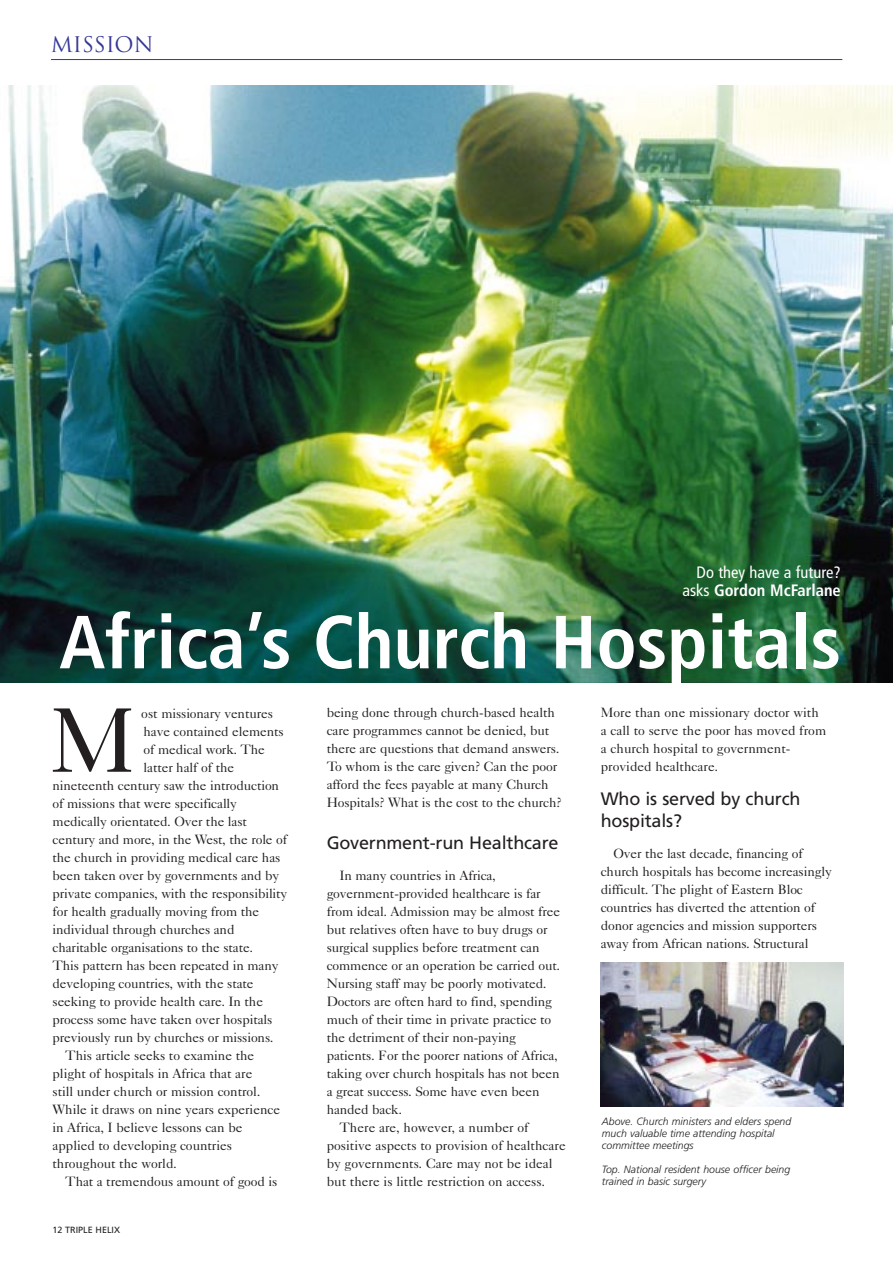
<style>
.page{position:relative;width:893px;height:1262px;background:#fff}
.page>*{position:absolute;margin:0;border:0;box-sizing:border-box;transform-origin:0 0}
.t1{font:91.65px "Caslon Five Forty";color:#231f20}
.t2{font:700 condensed 75px "Frutiger";color:#fff}
.t3{font:21px "Trajan";color:#343896}
.t4{font:18px/21.6px "Frutiger";letter-spacing:-.01em;color:#231f20}
.t5{font:condensed 16.5px/18px "Frutiger";color:#fff;text-align:right}
.t6{font:13.5px/18px "Caslon Five Forty";letter-spacing:-.01em;color:#231f20}
.t7{font:italic 300 10.5px/12px "Frutiger";color:#231f20}
.t8{font:9px "Frutiger";color:#231f20}
.s1{font-weight:700}
</style>
<div class="page">
<img style="left:0;top:85px;width:892px;height:598px">
<hr style="left:51px;top:59px;width:791px;height:1px;background:#343896">
<img style="left:600px;top:963px;width:243px;height:143px">
<h3 class="t3" style="left:51px;top:32px;width:104px">MISSION</h3>
<p class="t5" style="left:682px;top:564px;width:160px">Do they have a future? asks <span class="s1">Gordon McFarlane</span></p>
<h2 class="t2" style="left:59px;top:612px;width:783px">Africa’s Church Hospitals</h2>
<h1 class="t1" style="left:50px;top:707px;width:88px">M</h1>
<p class="t6" style="left:141px;top:705px;width:133px">ost missionary ventures</p>
<p class="t6" style="left:143px;top:723px;width:142px">have contained elements</p>
<p class="t6" style="left:143px;top:741px;width:123px">of medical work. The</p>
<p class="t6" style="left:143px;top:759px;width:92px">latter half of the</p>
<p class="t6" style="left:53px;top:777px;width:228px">nineteenth century saw the introduction</p>
<p class="t6" style="left:53px;top:795px;width:186px">of missions that were specifically</p>
<p class="t6" style="left:53px;top:813px;width:196px">medically orientated. Over the last</p>
<p class="t6" style="left:53px;top:831px;width:236px">century and more, in the West, the role of</p>
<p class="t6" style="left:53px;top:849px;width:229px">the church in providing medical care has</p>
<p class="t6" style="left:53px;top:867px;width:228px">been taken over by governments and by</p>
<p class="t6" style="left:53px;top:885px;width:236px">private companies, with the responsibility</p>
<p class="t6" style="left:53px;top:903px;width:208px">for health gradually moving from the</p>
<p class="t6" style="left:53px;top:921px;width:183px">individual through churches and</p>
<p class="t6" style="left:53px;top:939px;width:202px">charitable organisations to the state.</p>
<p class="t6" style="left:53px;top:957px;width:227px">This pattern has been repeated in many</p>
<p class="t6" style="left:53px;top:975px;width:203px">developing countries, with the state</p>
<p class="t6" style="left:53px;top:993px;width:212px">seeking to provide health care. In the</p>
<p class="t6" style="left:53px;top:1011px;width:221px">process some have taken over hospitals</p>
<p class="t6" style="left:53px;top:1029px;width:222px">previously run by churches or missions.</p>
<p class="t6" style="left:65px;top:1047px;width:190px">This article seeks to examine the</p>
<p class="t6" style="left:53px;top:1065px;width:201px">plight of hospitals in Africa that are</p>
<p class="t6" style="left:53px;top:1083px;width:209px">still under church or mission control.</p>
<p class="t6" style="left:53px;top:1101px;width:229px">While it draws on nine years experience</p>
<p class="t6" style="left:53px;top:1119px;width:191px">in Africa, I believe lessons can be</p>
<p class="t6" style="left:53px;top:1137px;width:181px">applied to developing countries</p>
<p class="t6" style="left:53px;top:1155px;width:126px">throughout the world.</p>
<p class="t6" style="left:65px;top:1173px;width:213px">That a tremendous amount of good is</p>
<p class="t8" style="left:53px;top:1226px;width:69px">12 TRIPLE HELIX</p>
<p class="t6" style="left:326px;top:704px;width:236px">being done through church-based health care programmes cannot be denied, but there are questions that demand answers.<br>To whom is the care given? Can the poor afford the fees payable at many Church Hospitals? What is the cost to the church?</p>
<h3 class="t4" style="left:326px;top:833px;width:233px">Government-run Healthcare</h3>
<p class="t6" style="left:339px;top:867px;width:158px">In many countries in Africa,</p>
<p class="t6" style="left:326px;top:885px;width:216px">government-provided healthcare is far</p>
<p class="t6" style="left:326px;top:903px;width:235px">from ideal. Admission may be almost free</p>
<p class="t6" style="left:326px;top:921px;width:222px">but relatives often have to buy drugs or</p>
<p class="t6" style="left:326px;top:939px;width:214px">surgical supplies before treatment can</p>
<p class="t6" style="left:326px;top:957px;width:235px">commence or an operation be carried out.</p>
<p class="t6" style="left:326px;top:975px;width:221px">Nursing staff may be poorly motivated.</p>
<p class="t6" style="left:326px;top:993px;width:227px">Doctors are often hard to find, spending</p>
<p class="t6" style="left:326px;top:1011px;width:226px">much of their time in private practice to</p>
<p class="t6" style="left:326px;top:1029px;width:191px">the detriment of their non-paying</p>
<p class="t6" style="left:326px;top:1047px;width:233px">patients. For the poorer nations of Africa,</p>
<p class="t6" style="left:326px;top:1065px;width:234px">taking over church hospitals has not been</p>
<p class="t6" style="left:326px;top:1083px;width:214px">a great success. Some have even been</p>
<p class="t6" style="left:326px;top:1101px;width:77px">handed back.</p>
<p class="t6" style="left:339px;top:1119px;width:191px">There are, however, a number of</p>
<p class="t6" style="left:326px;top:1137px;width:241px">positive aspects to provision of healthcare</p>
<p class="t6" style="left:326px;top:1155px;width:227px">by governments. Care may not be ideal</p>
<p class="t6" style="left:326px;top:1173px;width:220px">but there is little restriction on access.</p>
<p class="t6" style="left:600px;top:704px;width:227px">More than one missionary doctor with a call to serve the poor has moved from a church hospital to government&shy;provided healthcare.</p>
<h3 class="t4" style="left:600px;top:790px;width:201px">Who is served by church hospitals?</h3>
<p class="t6" style="left:600px;top:845px;width:232px;text-indent:13px">Over the last decade, financing of church hospitals has become increasingly difficult. The plight of Eastern Bloc countries has diverted the attention of donor agencies and mission supporters away from African nations. Structural</p>
<p class="t7" style="left:602px;top:1116px;width:191px">Above. Church ministers and elders spend much valuable time attending hospital committee meetings</p>
<p class="t7" style="left:602px;top:1164px;width:190px">Top. National resident house officer being trained in basic surgery</p>
</div>
